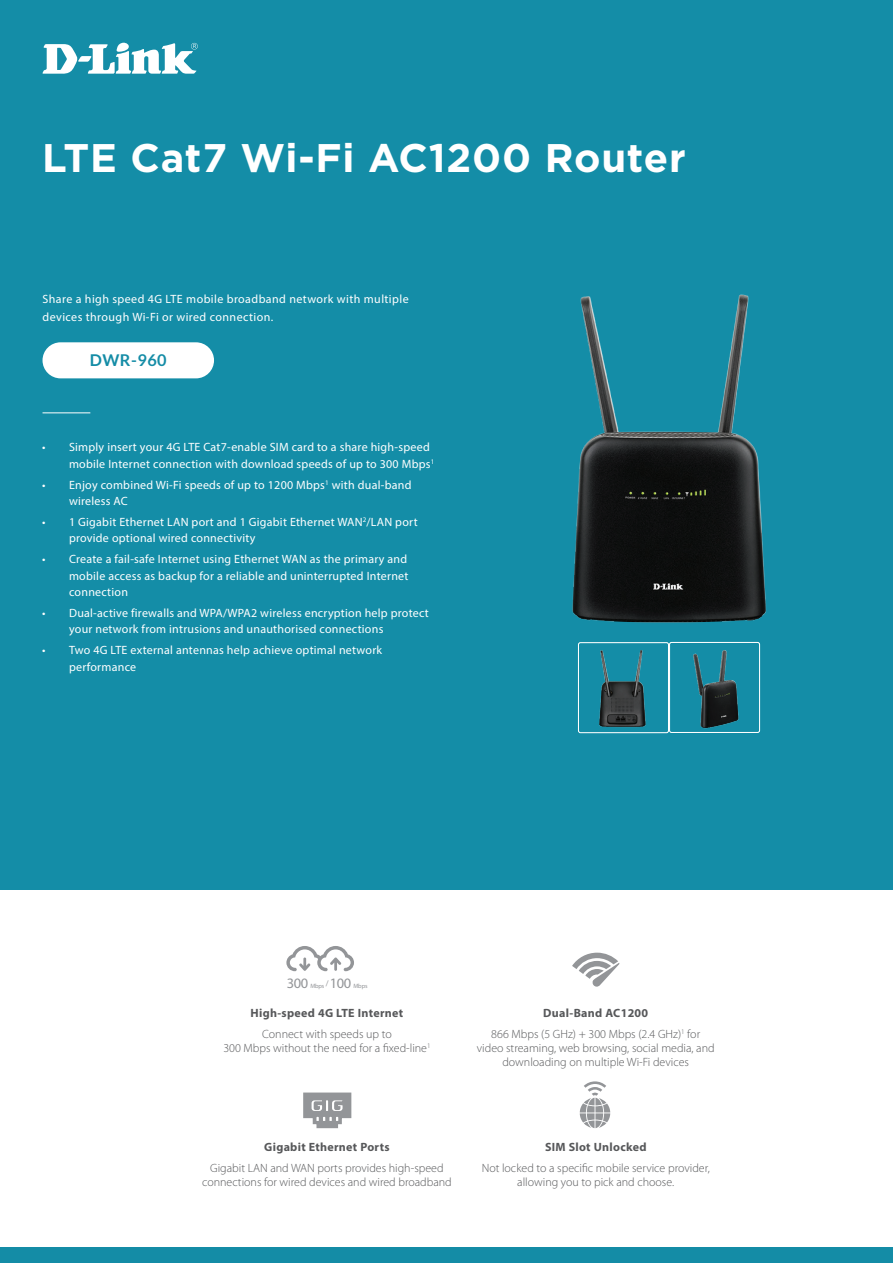
<style>
.page{position:relative;width:893px;height:1263px;background:#fff}
.page>*{position:absolute;margin:0;border:0;box-sizing:border-box;transform-origin:0 0}
.t1{font:700 39.9px "Gotham";letter-spacing:.02em;color:#fff}
.t2{font:700 16.35px "Lato";letter-spacing:.03em;color:#148ca6}
.t3{font:14.4px "Myriad Pro";color:#939598}
.t4{font:12px/16.5px "Myriad Pro";letter-spacing:.02em;color:#fff}
.t5{font:300 12px/14.4px "Myriad Pro";color:#57585a;text-align:center}
.t6{font:700 12px "Myriad Pro";letter-spacing:.025em;color:#57585a}
.t7{font:6.15px "Myriad Pro";letter-spacing:-.03em;color:#939598}
.s1{font-size:14.4px}
</style>
<div class="page">
<div style="left:0;top:1248px;width:893px;height:15px;background:#148ca6"></div>
<div style="left:0;top:0;width:893px;height:889px;background:#148da7"></div>
<svg style="left:42px;top:42px;width:156px;height:32px"></svg>
<div style="left:578px;top:642px;width:91px;height:91px;border:1px solid #fff;border-radius:2px"></div>
<div style="left:669px;top:642px;width:91px;height:91px;border:1px solid #fff;border-radius:2px"></div>
<svg style="left:286px;top:946px;width:68px;height:25px"></svg>
<svg style="left:572px;top:953px;width:47px;height:34px"></svg>
<svg style="left:303px;top:1092px;width:49px;height:37px"></svg>
<hr style="left:43px;top:412px;width:47px;height:1px;background:#fff">
<div style="left:43px;top:342px;width:171px;height:36px;background:#fff;border-radius:18px"></div>
<svg style="left:580px;top:1081px;width:30px;height:47px"></svg>
<img style="left:572px;top:294px;width:194px;height:355px">
<img style="left:595px;top:646px;width:56px;height:81px">
<img style="left:687px;top:644px;width:57px;height:89px">
<h1 class="t1" style="left:42px;top:134px;width:645px">LTE Cat7 Wi-Fi AC1200 Router</h1>
<p class="t4" style="left:43px;top:289px;width:368px;line-height:18px">Share a high speed 4G LTE mobile broadband network with multiple devices through Wi-Fi or wired connection.</p>
<h2 class="t2" style="left:90px;top:351px;width:78px">DWR-960</h2>
<p class="t4" style="left:69px;top:439px;width:367px;text-indent:-27px">• Simply insert your 4G LTE Cat7-enable SIM card to a share high-speed mobile Internet connection with download speeds of up to 300 Mbps<sup>1</sup></p>
<p class="t4" style="left:69px;top:476px;width:344px;text-indent:-27px">• Enjoy combined Wi-Fi speeds of up to 1200 Mbps<sup>1</sup> with dual-band wireless AC</p>
<p class="t4" style="left:69px;top:513px;width:350px;text-indent:-27px">• 1 Gigabit Ethernet LAN port and 1 Gigabit Ethernet WAN<sup>2</sup>/LAN port provide optional wired connectivity</p>
<p class="t4" style="left:69px;top:550px;width:341px;text-align:justify;text-indent:-27px">• Create a fail-safe Internet using Ethernet WAN as the primary and mobile access as backup for a reliable and uninterrupted Internet connection</p>
<p class="t4" style="left:69px;top:604px;width:361px;text-indent:-27px">• Dual-active firewalls and WPA/WPA2 wireless encryption help protect your network from intrusions and unauthorised connections</p>
<p class="t4" style="left:69px;top:641px;width:315px;text-indent:-27px">• Two 4G LTE external antennas help achieve optimal network performance</p>
<p class="t3" style="left:287px;top:974px;width:23px">300</p>
<p class="t7" style="left:310px;top:982px;width:59px">Mbps <sup>/</sup> <span class="s1">100</span> Mbps</p>
<p class="t6" style="left:251px;top:1005px;width:154px">High-speed 4G LTE Internet</p>
<p class="t6" style="left:543px;top:1005px;width:106px">Dual-Band AC1200</p>
<p class="t5" style="left:223px;top:1026px;width:209px">Connect with speeds up to<br>300 Mbps without the need for a fixed-line<sup>1</sup></p>
<p class="t5" style="left:477px;top:1026px;width:239px">866 Mbps (5 GHz) + 300 Mbps (2.4 GHz)<sup>1</sup> for video streaming, web browsing, social media, and downloading on multiple Wi-Fi devices</p>
<p class="t6" style="left:264px;top:1139px;width:127px">Gigabit Ethernet Ports</p>
<p class="t6" style="left:545px;top:1139px;width:103px">SIM Slot Unlocked</p>
<p class="t5" style="left:202px;top:1161px;width:251px">Gigabit LAN and WAN ports provides high-speed connections for wired devices and wired broadband</p>
<p class="t5" style="left:482px;top:1161px;width:230px">Not locked to a specific mobile service provider, allowing you to pick and choose.</p>
</div>
